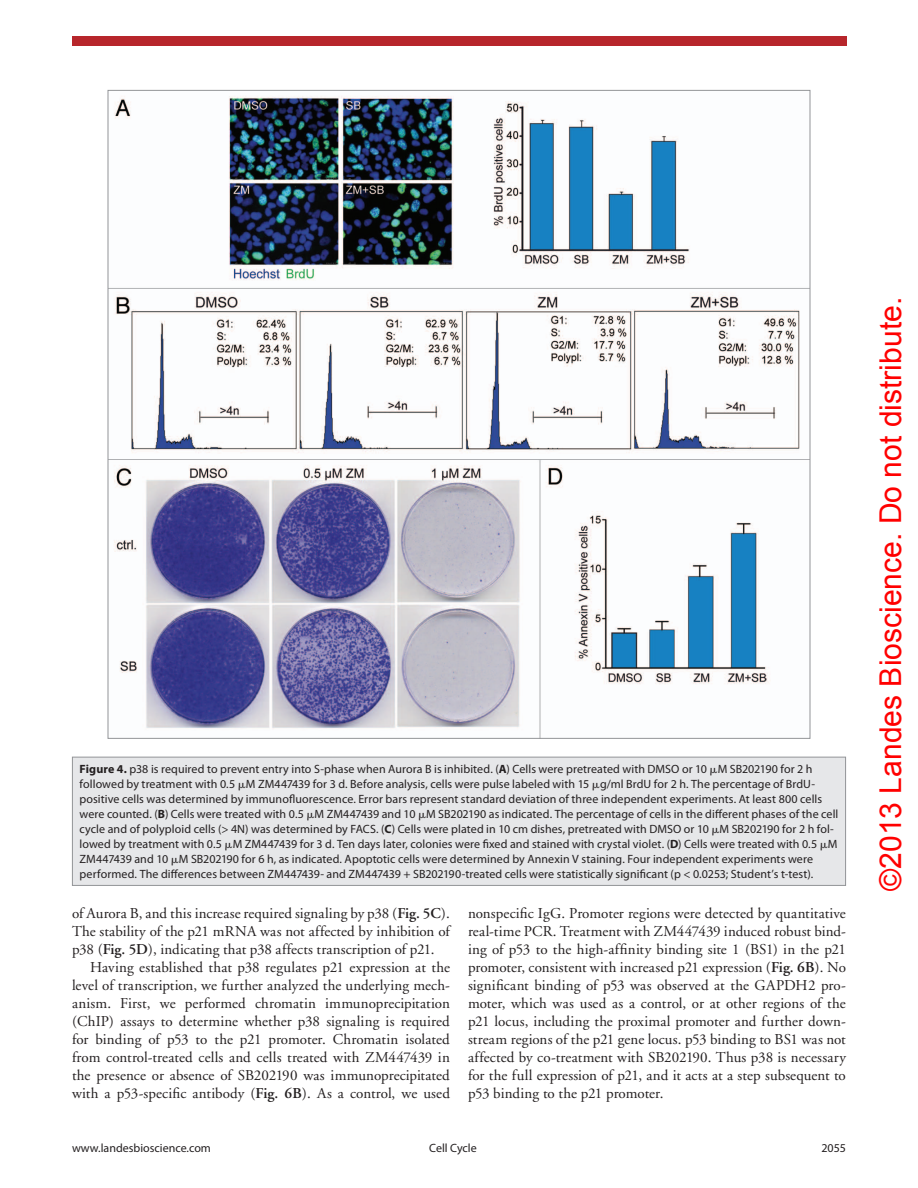
<style>
.page{position:relative;width:918px;height:1188px;background:#fff}
.page>*{position:absolute;margin:0;border:0;box-sizing:border-box;transform-origin:0 0}
.t1{font:30.15px "Arial";color:#f00}
.t2{font:15px/18px "Adobe Garamond";color:#231f20;text-align:justify}
.t3{font:12px/15px "Myriad Pro";letter-spacing:.005em;color:#231f20}
.s1{font-weight:700}
.s2{font-family:"Universal Std Greekw Math Pi"}
.s3{font-weight:600}
</style>
<div class="page">
<div style="left:72px;top:36px;width:774px;height:10px;background:#b7262b"></div>
<div style="left:72px;top:757px;width:774px;height:128px;background:#e6e7e9"></div>
<div style="left:72px;top:757px;width:774px;height:129px;border:1px solid #939598"></div>
<img style="left:110px;top:96px;width:698px;height:641px">
<p class="t3" style="left:80px;top:762px;width:760px"><span class="s1">Figure 4.</span> p38 is required to prevent entry into S-phase when Aurora B is inhibited. (<span class="s1">A</span>) Cells were pretreated with DMSO or 10 <span class="s2">μ</span>M SB202190 for 2 h followed by treatment with 0.5 <span class="s2">μ</span>M ZM447439 for 3 d. Before analysis, cells were pulse labeled with 15 <span class="s2">μ</span>g/ml BrdU for 2 h. The percentage of BrdU&shy;positive cells was determined by immunofluorescence. Error bars represent standard deviation of three independent experiments. At least 800 cells were counted. (<span class="s1">B</span>) Cells were treated with 0.5 <span class="s2">μ</span>M ZM447439 and 10 <span class="s2">μ</span>M SB202190 as indicated. The percentage of cells in the different phases of the cell cycle and of polyploid cells (&gt; 4N) was determined by FACS. (<span class="s1">C</span>) Cells were plated in 10 cm dishes, pretreated with DMSO or 10 <span class="s2">μ</span>M SB202190 for 2 h fol&shy;lowed by treatment with 0.5 <span class="s2">μ</span>M ZM447439 for 3 d. Ten days later, colonies were fixed and stained with crystal violet. (<span class="s1">D</span>) Cells were treated with 0.5 <span class="s2">μ</span>M ZM447439 and 10 <span class="s2">μ</span>M SB202190 for 6 h, as indicated. Apoptotic cells were determined by Annexin V staining. Four independent experiments were performed. The differences between ZM447439- and ZM447439 + SB202190-treated cells were statistically significant (p &lt; 0.0253; Student’s t-test).</p>
<p class="t2" style="left:72px;top:905px;width:379px">of Aurora B, and this increase required signaling by p38 (<span class="s3">Fig. 5C</span>).<br>The stability of the p21 mRNA was not affected by inhibition of p38 (<span class="s3">Fig. 5D</span>), indicating that p38 affects transcription of p21.</p>
<p class="t2" style="left:72px;top:959px;width:379px;text-indent:18px">Having established that p38 regulates p21 expression at the level of transcription, we further analyzed the underlying mech&shy;anism. First, we performed chromatin immunoprecipitation (ChIP) assays to determine whether p38 signaling is required for binding of p53 to the p21 promoter. Chromatin isolated from control-treated cells and cells treated with ZM447439 in the presence or absence of SB202190 was immunoprecipitated with a p53-specific antibody (<span class="s3">Fig. 6B</span>). As a control, we used</p>
<p class="t2" style="left:468px;top:905px;width:379px">nonspecific IgG. Promoter regions were detected by quantitative real-time PCR. Treatment with ZM447439 induced robust bind&shy;ing of p53 to the high-affinity binding site 1 (BS1) in the p21 promoter, consistent with increased p21 expression (<span class="s3">Fig. 6B</span>). No significant binding of p53 was observed at the GAPDH2 pro&shy;moter, which was used as a control, or at other regions of the p21 locus, including the proximal promoter and further down&shy;stream regions of the p21 gene locus. p53 binding to BS1 was not affected by co-treatment with SB202190. Thus p38 is necessary for the full expression of p21, and it acts at a step subsequent to p53 binding to the p21 promoter.</p>
<p class="t3" style="left:72px;top:1140px;width:140px">www.landesbioscience.com</p>
<p class="t3" style="left:429px;top:1140px;width:49px">Cell Cycle</p>
<p class="t3" style="left:821px;top:1140px;width:26px">2055</p>
<h1 class="t1" style="left:871px;top:891px;width:595px;rotate:-90deg">©2013 Landes Bioscience. Do not distribute.</h1>
</div>
